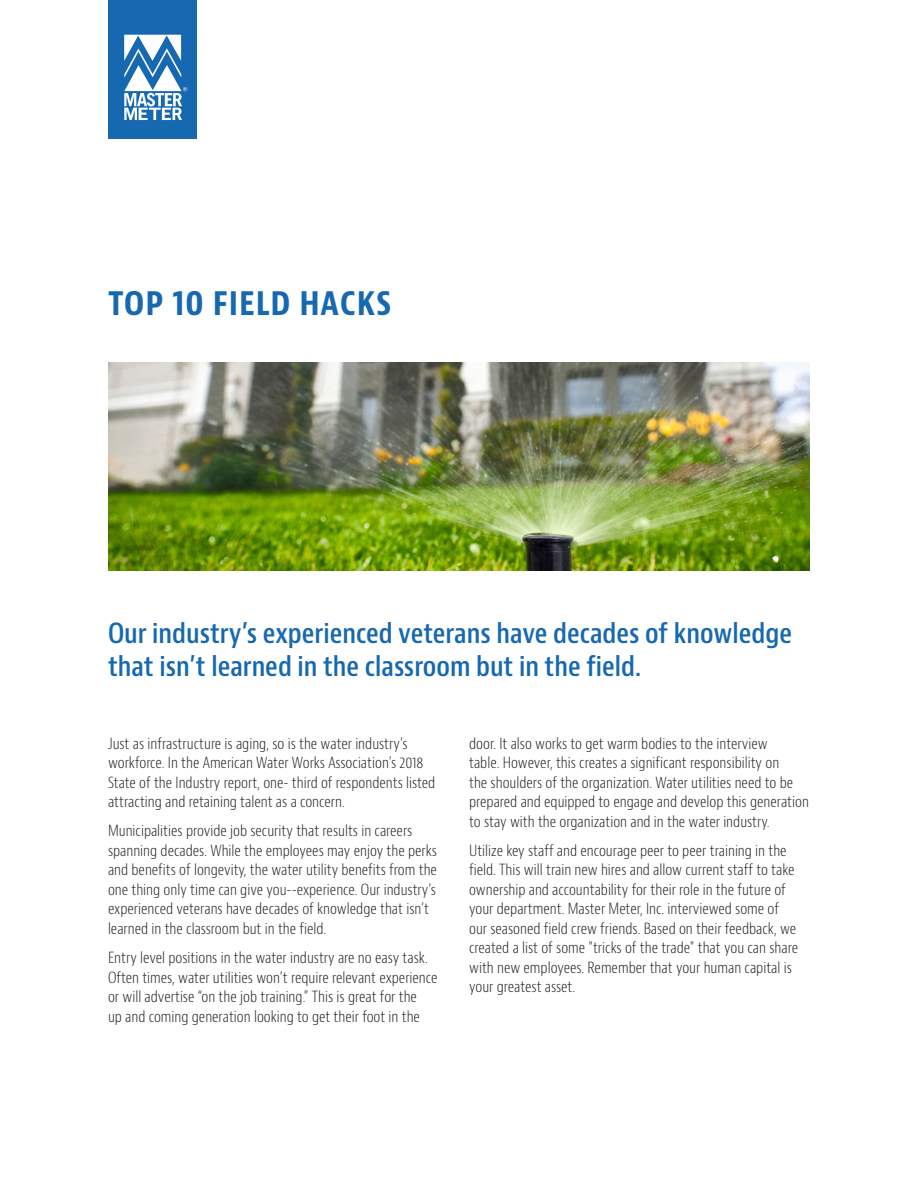
<style>
.page{position:relative;width:918px;height:1188px;background:#fff}
.page>*{position:absolute;margin:0;border:0;box-sizing:border-box;transform-origin:0 0}
.t1{font:700 condensed 34.5px "Bernino Sans";letter-spacing:.025em;color:#1668b1}
.t2{font:600 condensed 27px/33px "Bernino Sans";color:#1668b1}
.t3{font:300 condensed 15px/19.5px "Bernino Sans";color:#231f20}
</style>
<div class="page">
<div style="left:108px;top:0;width:89px;height:138px;background:#1668b1"></div>
<svg style="left:124px;top:35px;width:63px;height:85px"></svg>
<img style="left:108px;top:363px;width:702px;height:207px">
<h1 class="t1" style="left:108px;top:281px;width:285px">TOP 10 FIELD HACKS</h1>
<h2 class="t2" style="left:108px;top:617px;width:686px">Our industry’s experienced veterans have decades of knowledge that isn’t learned in the classroom but in the field.</h2>
<p class="t3" style="left:108px;top:734px;width:329px">Just as infrastructure is aging, so is the water industry’s workforce. In the American Water Works Association’s 2018<br>State of the Industry report, one- third of respondents listed attracting and retaining talent as a concern.</p>
<p class="t3" style="left:108px;top:822px;width:331px">Municipalities provide job security that results in careers spanning decades. While the employees may enjoy the perks and benefits of longevity, the water utility benefits from the one thing only time can give you--experience. Our industry’s experienced veterans have decades of knowledge that isn’t learned in the classroom but in the field.</p>
<p class="t3" style="left:108px;top:948px;width:331px">Entry level positions in the water industry are no easy task.<br>Often times, water utilities won’t require relevant experience or will advertise “on the job training.” This is great for the<br>up and coming generation looking to get their foot in the</p>
<p class="t3" style="left:469px;top:734px;width:341px">door. It also works to get warm bodies to the interview<br>table. However, this creates a significant responsibility on<br>the shoulders of the organization. Water utilities need to be prepared and equipped to engage and develop this generation to stay with the organization and in the water industry.</p>
<p class="t3" style="left:469px;top:841px;width:331px">Utilize key staff and encourage peer to peer training in the field. This will train new hires and allow current staff to take ownership and accountability for their role in the future of your department. Master Meter, Inc. interviewed some of our seasoned field crew friends. Based on their feedback, we created a list of some "tricks of the trade" that you can share with new employees. Remember that your human capital is your greatest asset.</p>
</div>
